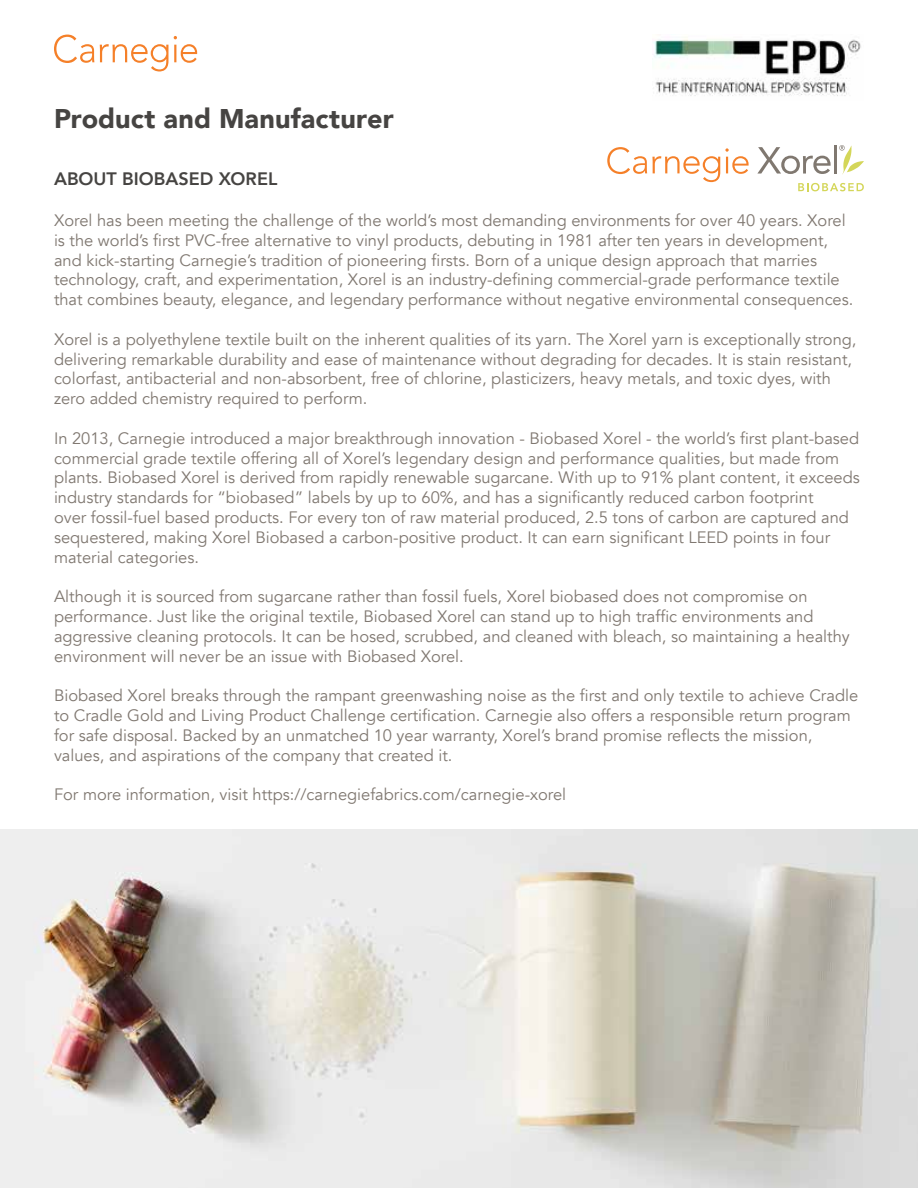
<style>
.page{position:relative;width:918px;height:1188px;background:#fff}
.page>*{position:absolute;margin:0;border:0;box-sizing:border-box;transform-origin:0 0}
.t1{font:900 27px "Avenir";letter-spacing:.005em;color:#464442}
.t2{font:800 18px "Avenir";color:#464442}
.t3{font:16.5px/19.8px "Avenir";color:#807871}
</style>
<div class="page">
<svg style="left:54px;top:35px;width:40px;height:28px"></svg>
<svg style="left:100px;top:44px;width:68px;height:27px"></svg>
<svg style="left:174px;top:36px;width:23px;height:27px"></svg>
<img style="left:653px;top:37px;width:208px;height:59px">
<img style="left:0;top:829px;width:918px;height:359px">
<svg style="left:607px;top:147px;width:142px;height:35px"></svg>
<svg style="left:757px;top:147px;width:74px;height:27px"></svg>
<hr style="left:834px;top:145px;width:3px;height:29px;background:#807870">
<svg style="left:839px;top:145px;width:25px;height:30px"></svg>
<svg style="left:798px;top:183px;width:66px;height:8px"></svg>
<h1 class="t1" style="left:54px;top:95px;width:341px">Product and Manufacturer</h1>
<p class="t2" style="left:54px;top:165px;width:225px">ABOUT BIOBASED XOREL</p>
<p class="t3" style="left:54px;top:211px;width:798px">Xorel has been meeting the challenge of the world’s most demanding environments for over 40 years. Xorel is the world’s first PVC-free alternative to vinyl products, debuting in 1981 after ten years in development, and kick-starting Carnegie’s tradition of pioneering firsts. Born of a unique design approach that marries technology, craft, and experimentation, Xorel is an industry-defining commercial-grade performance textile that combines beauty, elegance, and legendary performance without negative environmental consequences.</p>
<p class="t3" style="left:54px;top:330px;width:804px">Xorel is a polyethylene textile built on the inherent qualities of its yarn. The Xorel yarn is exceptionally strong, delivering remarkable durability and ease of maintenance without degrading for decades. It is stain resistant, colorfast, antibacterial and non-absorbent, free of chlorine, plasticizers, heavy metals, and toxic dyes, with zero added chemistry required to perform.</p>
<p class="t3" style="left:54px;top:429px;width:807px">In 2013, Carnegie introduced a major breakthrough innovation - Biobased Xorel - the world’s first plant-based commercial grade textile offering all of Xorel’s legendary design and performance qualities, but made from plants. Biobased Xorel is derived from rapidly renewable sugarcane. With up to 91% plant content, it exceeds industry standards for “biobased” labels by up to 60%, and has a significantly reduced carbon footprint<br>over fossil-fuel based products. For every ton of raw material produced, 2. 5 tons of carbon are captured and sequestered, making Xorel Biobased a carbon-positive product. It can earn significant LEED points in four material categories.</p>
<p class="t3" style="left:54px;top:587px;width:797px">Although it is sourced from sugarcane rather than fossil fuels, Xorel biobased does not compromise on performance. Just like the original textile, Biobased Xorel can stand up to high traffic environments and aggressive cleaning protocols. It can be hosed, scrubbed, and cleaned with bleach, so maintaining a healthy environment will never be an issue with Biobased Xorel.</p>
<p class="t3" style="left:54px;top:686px;width:806px">Biobased Xorel breaks through the rampant greenwashing noise as the first and only textile to achieve Cradle to Cradle Gold and Living Product Challenge certification. Carnegie also offers a responsible return program for safe disposal. Backed by an unmatched 10 year warranty, Xorel’s brand promise reflects the mission, values, and aspirations of the company that created it.</p>
<p class="t3" style="left:54px;top:785px;width:514px">For more information, visit https://carnegiefabrics. com/carnegie-xorel</p>
</div>
